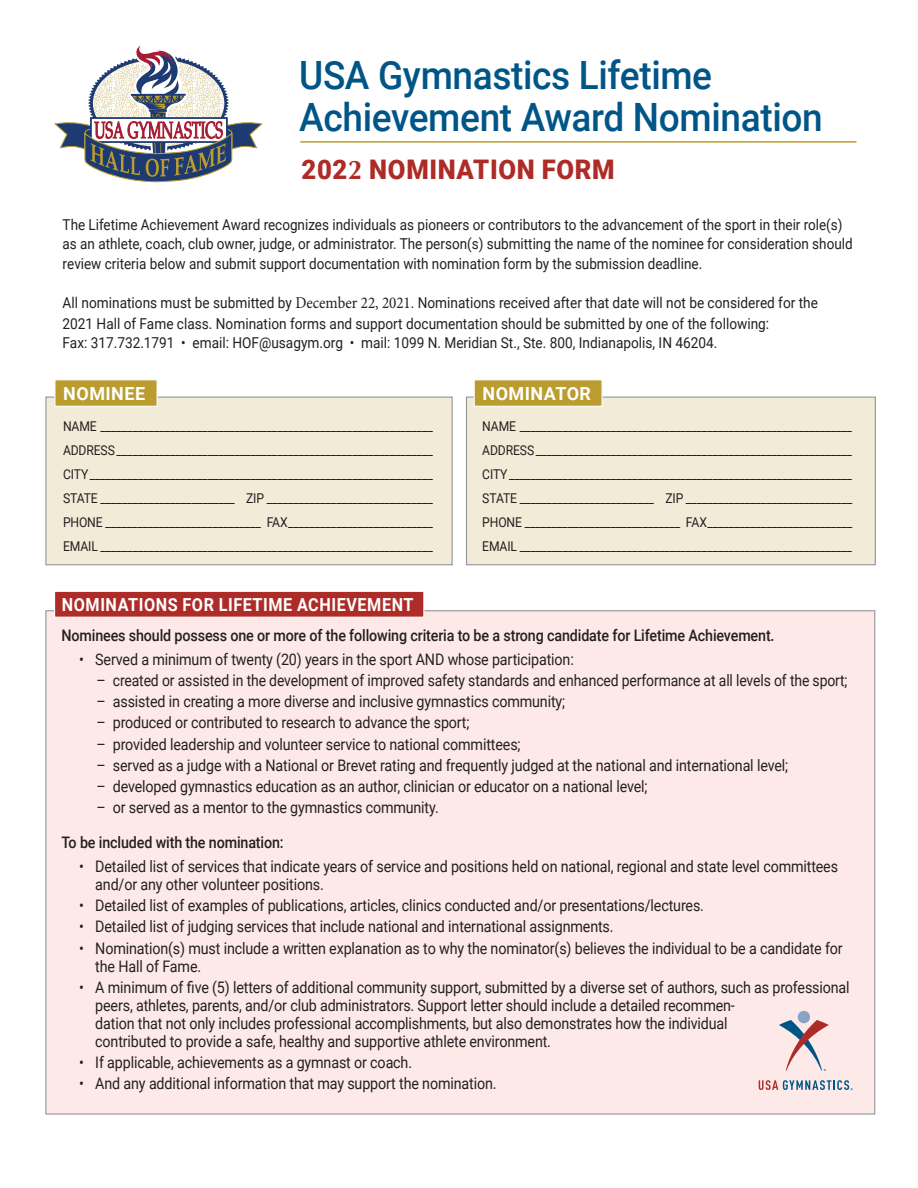
<style>
.page{position:relative;width:918px;height:1188px;background:#fff}
.page>*{position:absolute;margin:0;border:0;box-sizing:border-box;transform-origin:0 0}
.t1{font:500 39px "Roboto";letter-spacing:-.01em;color:#005587;scale:.95 1}
.t2{font:900 27px "Roboto";letter-spacing:.025em;color:#ae2c28;scale:.95 1}
.t3{font:700 18px "Roboto";letter-spacing:.035em;color:#fff;scale:.9 1}
.t4{font:700 18px "Roboto";letter-spacing:.035em;color:#fff}
.t5{font:15.9px/18px "Roboto";letter-spacing:-.01em;color:#231f20;scale:.9 1}
.t6{font:500 15.9px "Roboto";letter-spacing:-.01em;color:#231f20;scale:.9 1}
.t7{font:15px/19.5px "Roboto";color:#231f20;scale:.9 1}
.t8{font:15px/20.1px "Roboto";color:#231f20;scale:.91 1}
.t9{font:13.5px "Roboto";letter-spacing:-.01em;color:#231f20;scale:.9 1}
.s1{font-family:"Optima";font-weight:700}
.s2{font-family:"Minion Pro";font-size:16.5px}
</style>
<div class="page">
<div style="left:45px;top:610px;width:830px;height:505px;background:#fdeae8;border:1px solid #939598"></div>
<div style="left:54px;top:591px;width:370px;height:27px;background:#ae2c28;border:1px solid #fff"></div>
<svg style="left:54px;top:45px;width:209px;height:138px"></svg>
<hr style="left:300px;top:141px;width:556px;height:2px;background:#bb9c2e">
<div style="left:798px;top:1011px;width:12px;height:12px;background:#87a5c2;border-radius:50%"></div>
<svg style="left:779px;top:1020px;width:50px;height:51px"></svg>
<svg style="left:759px;top:1080px;width:94px;height:10px"></svg>
<div style="left:45px;top:397px;width:408px;height:168px;background:#f2ebd7;border:1px solid #939598"></div>
<div style="left:466px;top:397px;width:410px;height:168px;background:#f2ebd7;border:1px solid #939598"></div>
<div style="left:54px;top:379px;width:104px;height:28px;background:#bb9c2e;border:1px solid #fff"></div>
<div style="left:474px;top:379px;width:129px;height:28px;background:#bb9c2e;border:1px solid #fff"></div>
<p class="t1" style="left:299px;top:48px;width:436px">USA Gymnastics Lifetime</p>
<p class="t1" style="left:299px;top:90px;width:553px">Achievement Award Nomination</p>
<p class="t2" style="left:302px;top:151px;width:331px">202<span class="s1">2</span> NOMINATION FORM</p>
<p class="t7" style="left:63px;top:214px;width:879px">The Lifetime Achievement Award recognizes individuals as pioneers or contributors to the advancement of the sport in their role(s) as an athlete, coach, club owner, judge, or administrator. The person(s) submitting the name of the nominee for consideration should review criteria below and submit support documentation with nomination form by the submission deadline.</p>
<p class="t8" style="left:63px;top:292px;width:832px">All nominations must be submitted by <span class="s2">December 22, 2021</span>. Nominations received after that date will not be considered for the<br>2021 Hall of Fame class. Nomination forms and support documentation should be submitted by one of the following:<br>Fax: 317.732.1791 • email: HOF@usagym.org • mail: 1099 N. Meridian St., Ste. 800, Indianapolis, IN 46204.</p>
<p class="t4" style="left:63px;top:381px;width:83px">NOMINEE</p>
<p class="t4" style="left:483px;top:381px;width:110px">NOMINATOR</p>
<p class="t9" style="left:63px;top:417px;width:412px">NAME ______________________________________________________________</p>
<p class="t9" style="left:63px;top:441px;width:412px">ADDRESS___________________________________________________________</p>
<p class="t9" style="left:63px;top:465px;width:412px">CITY________________________________________________________________</p>
<p class="t9" style="left:63px;top:489px;width:413px">STATE _________________________ ZIP _______________________________</p>
<p class="t9" style="left:63px;top:513px;width:413px">PHONE _____________________________ FAX___________________________</p>
<p class="t9" style="left:63px;top:537px;width:412px">EMAIL ______________________________________________________________</p>
<p class="t9" style="left:482px;top:417px;width:412px">NAME ______________________________________________________________</p>
<p class="t9" style="left:482px;top:441px;width:412px">ADDRESS___________________________________________________________</p>
<p class="t9" style="left:482px;top:465px;width:412px">CITY________________________________________________________________</p>
<p class="t9" style="left:482px;top:489px;width:413px">STATE _________________________ ZIP _______________________________</p>
<p class="t9" style="left:482px;top:513px;width:413px">PHONE _____________________________ FAX___________________________</p>
<p class="t9" style="left:482px;top:537px;width:412px">EMAIL ______________________________________________________________</p>
<p class="t3" style="left:62px;top:591px;width:392px">NOMINATIONS FOR LIFETIME ACHIEVEMENT</p>
<p class="t6" style="left:62px;top:624px;width:794px">Nominees should possess one or more of the following criteria to be a strong candidate for Lifetime Achievement.</p>
<p class="t5" style="left:79px;top:649px;width:551px">• Served a minimum of twenty (20) years in the sport AND whose participation:</p>
<p class="t5" style="left:97px;top:671px;width:836px">– created or assisted in the development of improved safety standards and enhanced performance at all levels of the sport;</p>
<p class="t5" style="left:97px;top:692px;width:522px">– assisted in creating a more diverse and inclusive gymnastics community;</p>
<p class="t5" style="left:97px;top:713px;width:416px">– produced or contributed to research to advance the sport;</p>
<p class="t5" style="left:97px;top:734px;width:473px">– provided leadership and volunteer service to national committees;</p>
<p class="t5" style="left:97px;top:756px;width:770px">– served as a judge with a National or Brevet rating and frequently judged at the national and international level;</p>
<p class="t5" style="left:97px;top:777px;width:614px">– developed gymnastics education as an author, clinician or educator on a national level;</p>
<p class="t5" style="left:97px;top:798px;width:382px">– or served as a mentor to the gymnastics community.</p>
<p class="t6" style="left:62px;top:831px;width:248px">To be included with the nomination:</p>
<p class="t5" style="left:95px;top:857px;width:827px;text-indent:-16px">• Detailed list of services that indicate years of service and positions held on national, regional and state level committees and/or any other volunteer positions.</p>
<p class="t5" style="left:79px;top:896px;width:696px">• Detailed list of examples of publications, articles, clinics conducted and/or presentations/lectures.</p>
<p class="t5" style="left:79px;top:917px;width:595px">• Detailed list of judging services that include national and international assignments.</p>
<p class="t5" style="left:95px;top:938px;width:832px;text-indent:-16px">• Nomination(s) must include a written explanation as to why the nominator(s) believes the individual to be a candidate for the Hall of Fame.</p>
<p class="t5" style="left:95px;top:978px;width:840px;text-indent:-16px">• A minimum of five (5) letters of additional community support, submitted by a diverse set of authors, such as professional peers, athletes, parents, and/or club administrators. Support letter should include a detailed recommen-<br>dation that not only includes professional accomplishments, but also demonstrates how the individual<br>contributed to provide a safe, healthy and supportive athlete environment.</p>
<p class="t5" style="left:79px;top:1053px;width:372px">• If applicable, achievements as a gymnast or coach.</p>
<p class="t5" style="left:79px;top:1074px;width:465px">• And any additional information that may support the nomination.</p>
</div>
